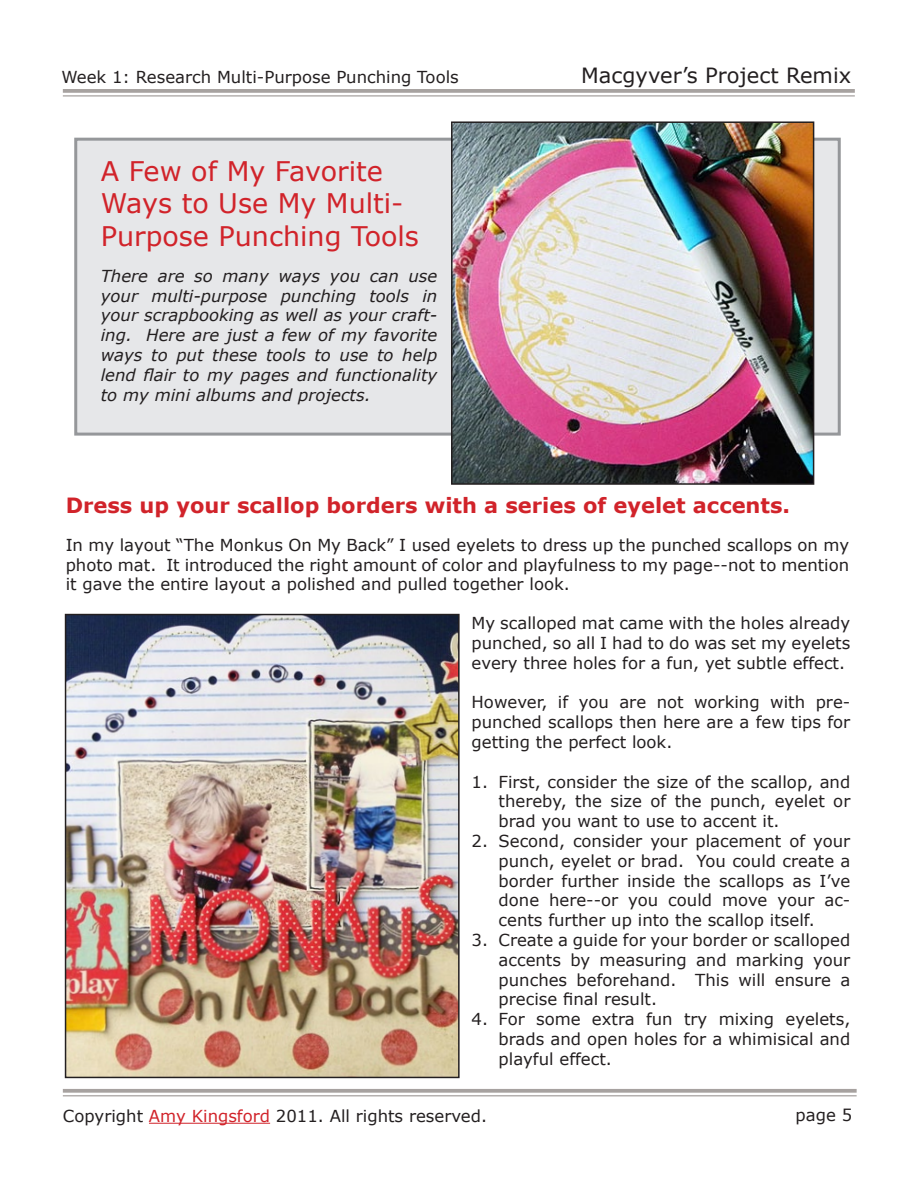
<style>
.page{position:relative;width:918px;height:1188px;background:#fff}
.page>*{position:absolute;margin:0;border:0;box-sizing:border-box;transform-origin:0 0}
.t1{font:27px/32.4px "Verdana";color:#d1232a}
.t2{font:700 21px "Verdana";color:#d1232a}
.t3{font:21px "Verdana";color:#231f20}
.t4{font:16.5px/19.8px "Verdana";color:#231f20;text-align:justify}
.t5{font:italic 16.5px/19.8px "Verdana";color:#231f20;text-align:justify}
.s1{color:#d1232a}
</style>
<div class="page">
<svg style="left:63px;top:1089px;width:794px;height:4px;background:#aea9a7"></svg>
<hr style="left:63px;top:1095px;width:794px;height:1px;background:#a7a2a0">
<svg style="left:63px;top:89px;width:792px;height:4px;background:#aca7a5"></svg>
<hr style="left:63px;top:95px;width:792px;height:2px;background:#a7a2a0">
<hr style="left:149px;top:1123px;width:121px;height:1px;background:#d1232a">
<div style="left:74px;top:138px;width:767px;height:298px;background:#e6e7e9;border:3px solid #95979a"></div>
<img style="left:454px;top:124px;width:357px;height:358px">
<div style="left:451px;top:121px;width:363px;height:364px;border:2px solid #231f20"></div>
<img style="left:68px;top:617px;width:389px;height:458px">
<div style="left:65px;top:614px;width:395px;height:464px;border:2px solid #231f20"></div>
<p class="t4" style="left:61px;top:67px;width:399px">Week 1: Research Multi-Purpose Punching Tools</p>
<p class="t3" style="left:581px;top:61px;width:271px">Macgyver’s Project Remix</p>
<p class="t1" style="left:101px;top:155px;width:320px">A Few of My Favorite<br>Ways to Use My Multi-<br>Purpose Punching Tools</p>
<p class="t5" style="left:101px;top:266px;width:338px">There are so many ways you can use your multi-purpose punching tools in your scrapbooking as well as your craft&shy;ing. Here are just a few of my favorite ways to put these tools to use to help lend flair to my pages and functionality to my mini albums and projects.</p>
<p class="t2" style="left:66px;top:492px;width:726px">Dress up your scallop borders with a series of eyelet accents.</p>
<p class="t4" style="left:66px;top:535px;width:785px">In my layout “The Monkus On My Back” I used eyelets to dress up the punched scallops on my photo mat. It introduced the right amount of color and playfulness to my page--not to mention it gave the entire layout a polished and pulled together look.</p>
<p class="t4" style="left:472px;top:613px;width:380px">My scalloped mat came with the holes already punched, so all I had to do was set my eyelets every three holes for a fun, yet subtle effect.</p>
<p class="t4" style="left:472px;top:692px;width:380px">However, if you are not working with pre&shy;punched scallops then here are a few tips for getting the perfect look.</p>
<p class="t4" style="left:499px;top:772px;width:353px;text-indent:-27px">1. First, consider the size of the scallop, and thereby, the size of the punch, eyelet or brad you want to use to accent it.</p>
<p class="t4" style="left:499px;top:831px;width:353px;text-indent:-27px">2. Second, consider your placement of your punch, eyelet or brad. You could create a border further inside the scallops as I’ve done here--or you could move your ac&shy;cents further up into the scallop itself.</p>
<p class="t4" style="left:499px;top:930px;width:353px;text-indent:-27px">3. Create a guide for your border or scalloped accents by measuring and marking your punches beforehand. This will ensure a precise final result.</p>
<p class="t4" style="left:499px;top:1009px;width:353px;text-indent:-27px">4. For some extra fun try mixing eyelets, brads and open holes for a whimisical and playful effect.</p>
<p class="t4" style="left:63px;top:1106px;width:426px">Copyright <span class="s1">Amy Kingsford</span> 2011. All rights reserved.</p>
<p class="t4" style="left:796px;top:1105px;width:58px">page 5</p>
</div>
